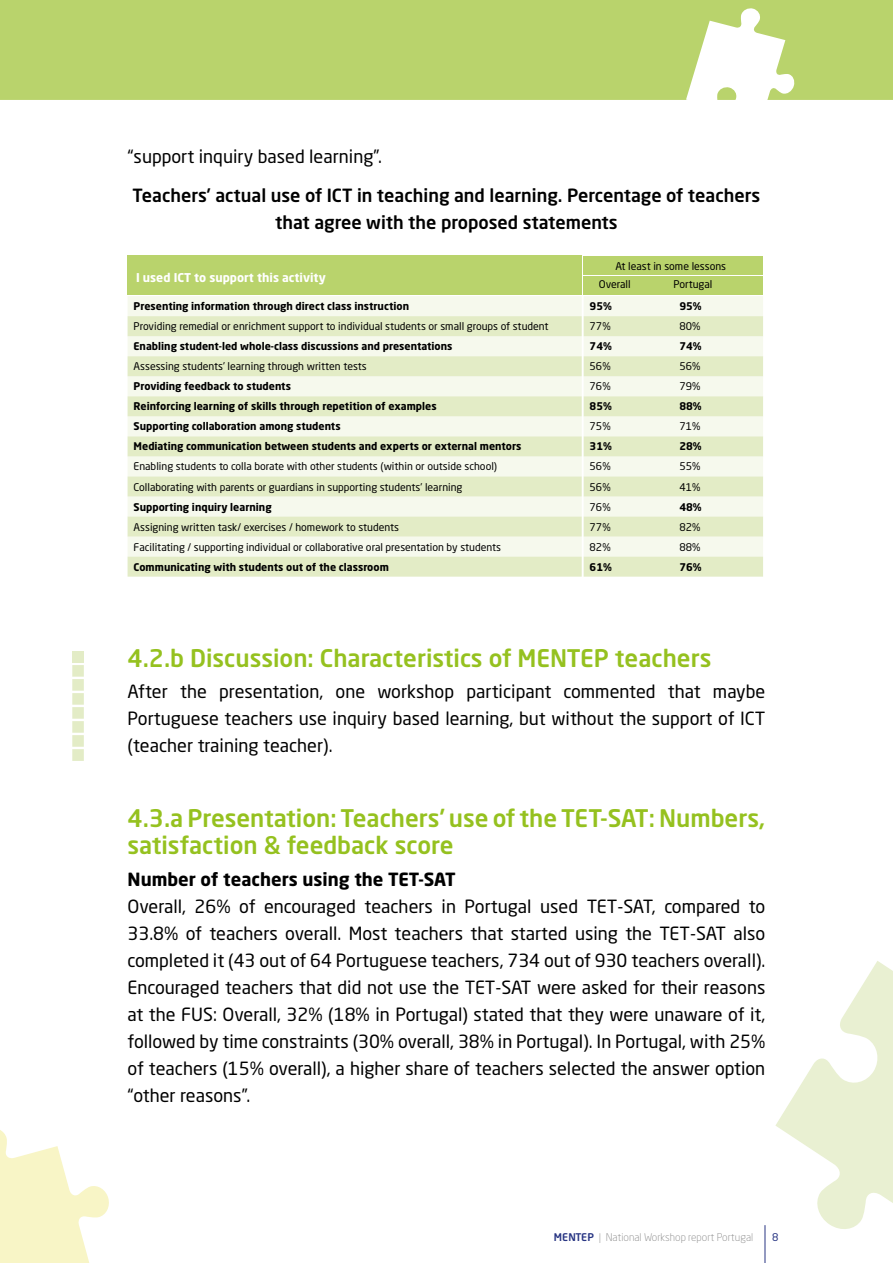
<style>
.page{position:relative;width:893px;height:1263px;background:#fff}
.page>*{position:absolute;margin:0;border:0;box-sizing:border-box;transform-origin:0 0}
.t1{font:500 24px/27px "Neo Sans Std";color:#95c11f}
.t2{font:18px/27px "Neo Sans Std";color:#000;text-align:justify}
.t3{font:500 18px/27px "Neo Sans Std";color:#000;text-align:center}
.t4{font:700 18px "Neo Sans Std";color:#000}
.t5{font:700 12px "Neo Sans Std";color:#fff}
.t6{font:10.5px/20.1px "Neo Sans Std";color:#000}
.t7{font:700 10.5px/20.1px "Neo Sans Std";color:#000}
.t8{font:300 10.5px "Neo Sans Std";color:#878787}
.t9{font:10.5px "Neo Sans Std";color:#283583}
.s1{font-weight:500;color:#283583}
</style>
<div class="page">
<hr style="left:765px;top:1225px;width:1px;height:38px;background:#283583">
<div style="left:128px;top:256px;width:454px;height:39px;background:#b9d36c"></div>
<div style="left:584px;top:256px;width:179px;height:18px;background:#b9d36c"></div>
<div style="left:584px;top:276px;width:179px;height:19px;background:#b9d36c"></div>
<div style="left:128px;top:296px;width:454px;height:20px;background:#f6f9ed"></div>
<svg style="left:128px;top:316px;width:454px;height:261px;background:#ebf2d8"></svg>
<div style="left:584px;top:296px;width:179px;height:20px;background:#f6f9ed"></div>
<svg style="left:584px;top:316px;width:179px;height:261px;background:#ebf2d8"></svg>
<div style="left:0;top:0;width:893px;height:100px;background:#b9d36c"></div>
<svg style="left:686px;top:7px;width:109px;height:93px"></svg>
<svg style="left:72px;top:651px;width:12px;height:110px"></svg>
<svg style="left:775px;top:961px;width:118px;height:268px"></svg>
<svg style="left:0;top:1130px;width:109px;height:133px"></svg>
<p class="t2" style="left:128px;top:142px;width:256px">“support inquiry based learning”.</p>
<p class="t3" style="left:133px;top:182px;width:629px">Teachers’ actual use of ICT in teaching and learning. Percentage of teachers that agree with the proposed statements</p>
<p class="t5" style="left:136px;top:270px;width:191px">I used ICT to support this activity</p>
<p class="t6" style="left:599px;top:256px;width:129px;line-height:18.6px;text-indent:17px">At least in some lessons<br>Overall</p>
<p class="t6" style="left:673px;top:274px;width:41px">Portugal</p>
<p class="t7" style="left:134px;top:296px;width:277px">Presenting information through direct class instruction</p>
<p class="t6" style="left:134px;top:316px;width:416px">Providing remedial or enrichment support to individual students or small groups of student</p>
<p class="t7" style="left:134px;top:336px;width:320px">Enabling student-led whole-class discussions and presentations</p>
<p class="t6" style="left:134px;top:356px;width:235px">Assessing students’ learning through written tests</p>
<p class="t7" style="left:134px;top:376px;width:389px">Providing feedback to students<br>Reinforcing learning of skills through repetition of examples<br>Supporting collaboration among students<br>Mediating communication between students and experts or external mentors</p>
<p class="t6" style="left:134px;top:456px;width:365px">Enabling students to colla borate with other students (within or outside school)<br>Collaborating with parents or guardians in supporting students’ learning</p>
<p class="t7" style="left:134px;top:496px;width:140px">Supporting inquiry learning</p>
<p class="t6" style="left:134px;top:516px;width:369px">Assigning written task/ exercises / homework to students<br>Facilitating / supporting individual or collaborative oral presentation by students</p>
<p class="t7" style="left:134px;top:556px;width:257px">Communicating with students out of the classroom</p>
<p class="t7" style="left:590px;top:296px;width:24px">95%</p>
<p class="t7" style="left:679px;top:296px;width:24px">95%</p>
<p class="t6" style="left:590px;top:316px;width:23px">77%</p>
<p class="t6" style="left:679px;top:316px;width:23px">80%</p>
<p class="t7" style="left:590px;top:336px;width:24px">74%</p>
<p class="t7" style="left:679px;top:336px;width:24px">74%</p>
<p class="t6" style="left:590px;top:356px;width:23px">56%</p>
<p class="t6" style="left:679px;top:356px;width:23px">56%</p>
<p class="t6" style="left:590px;top:376px;width:23px">76%</p>
<p class="t6" style="left:679px;top:376px;width:23px">79%</p>
<p class="t7" style="left:590px;top:396px;width:24px">85%</p>
<p class="t7" style="left:679px;top:396px;width:24px">88%</p>
<p class="t6" style="left:590px;top:416px;width:23px">75%</p>
<p class="t6" style="left:679px;top:416px;width:23px">71%</p>
<p class="t7" style="left:590px;top:436px;width:24px">31%</p>
<p class="t7" style="left:679px;top:436px;width:24px">28%</p>
<p class="t6" style="left:590px;top:456px;width:23px">56%</p>
<p class="t6" style="left:679px;top:456px;width:23px">55%</p>
<p class="t6" style="left:590px;top:476px;width:23px">56%</p>
<p class="t6" style="left:679px;top:476px;width:23px">41%</p>
<p class="t6" style="left:590px;top:496px;width:23px">76%</p>
<p class="t7" style="left:679px;top:496px;width:24px">48%</p>
<p class="t6" style="left:590px;top:516px;width:23px">77%</p>
<p class="t6" style="left:679px;top:516px;width:23px">82%</p>
<p class="t6" style="left:590px;top:536px;width:23px">82%</p>
<p class="t6" style="left:679px;top:536px;width:23px">88%</p>
<p class="t7" style="left:590px;top:556px;width:24px">61%</p>
<p class="t7" style="left:679px;top:556px;width:24px">76%</p>
<h1 class="t1" style="left:128px;top:644px;width:585px">4.2.b Discussion: Characteristics of MENTEP teachers</h1>
<p class="t2" style="left:128px;top:678px;width:639px">After the presentation, one workshop participant commented that maybe Portuguese teachers use inquiry based learning, but without the support of ICT (teacher training teacher).</p>
<h1 class="t1" style="left:128px;top:804px;width:639px">4.3.a Presentation: Teachers’ use of the TET-SAT: Numbers, satisfaction &amp; feedback score</h1>
<p class="t4" style="left:128px;top:867px;width:330px">Number of teachers using the TET-SAT</p>
<p class="t2" style="left:128px;top:892px;width:639px">Overall, 26% of encouraged teachers in Portugal used TET-SAT, compared to 33.8% of teachers overall. Most teachers that started using the TET-SAT also completed it (43 out of 64 Portuguese teachers, 734 out of 930 teachers overall).<br>Encouraged teachers that did not use the TET-SAT were asked for their reasons at the FUS: Overall, 32% (18% in Portugal) stated that they were unaware of it, followed by time constraints (30% overall, 38% in Portugal). In Portugal, with 25% of teachers (15% overall), a higher share of teachers selected the answer option “other reasons”.</p>
<p class="t8" style="left:554px;top:1230px;width:201px"><span class="s1">MENTEP</span> | National Workshop report Portugal</p>
<p class="t9" style="left:772px;top:1230px;width:8px">8</p>
</div>
